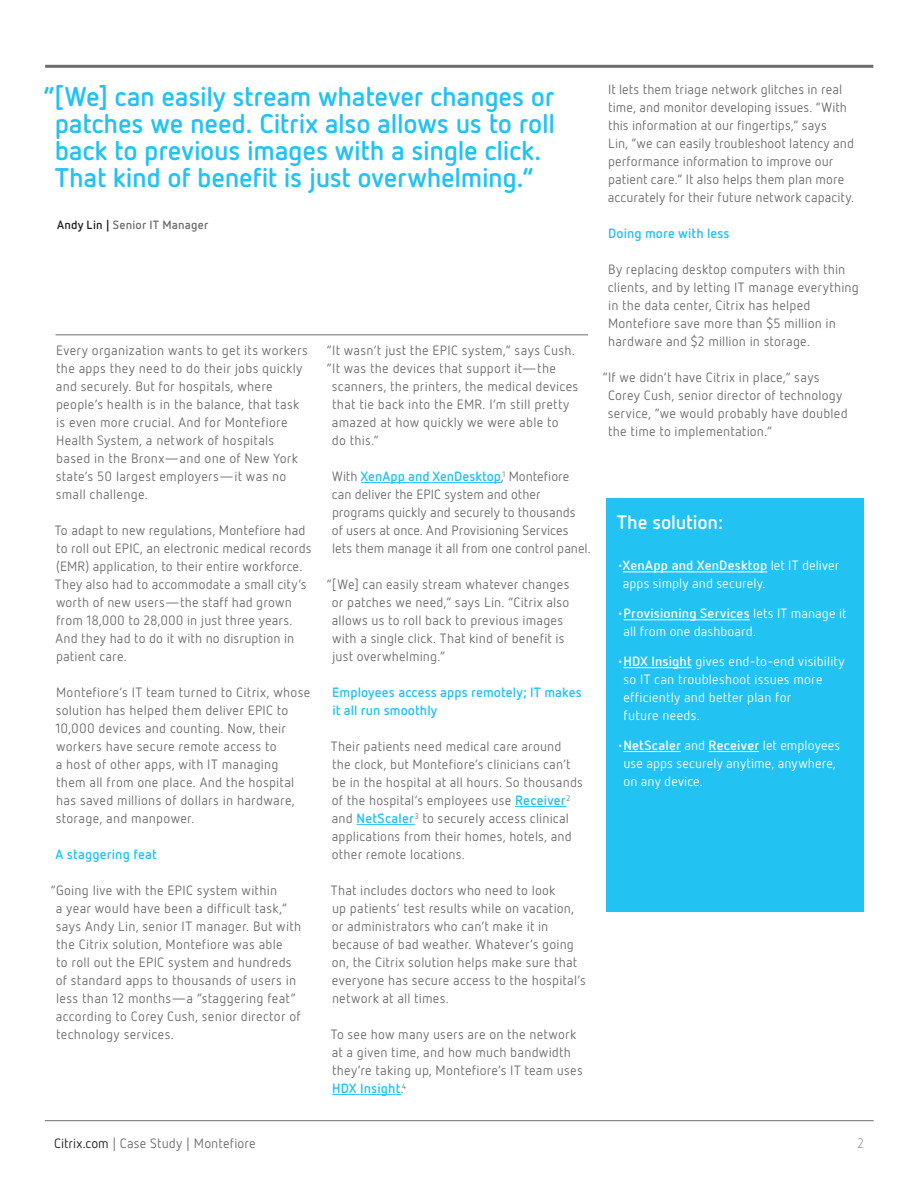
<style>
.page{position:relative;width:918px;height:1188px;background:#fff}
.page>*{position:absolute;margin:0;border:0;box-sizing:border-box;transform-origin:0 0}
.MedQuote_-_LtBlue1{font:700 27px/27px "Netto OT";letter-spacing:-.01em;color:#22c2f3;text-align:center}
.DiagramTitle_-_Wht{font:700 19.5px "Netto OT";letter-spacing:-.01em;color:#fff}
.BodyText_-_70k_-_9_1{font:13.5px/18px "Netto OT";letter-spacing:.015em;color:#6c6d70}
.DiagramListBullet{font:13.5px/18px "Netto OT";letter-spacing:.01em;color:#fff}
.BodyText_-_70k_-_9_1-2{font:700 13.5px/18px "Netto OT";letter-spacing:.01em;color:#22c2f3}
.t1{font:300 13.5px "Netto OT";color:#6c6d70}
.t2{font:700 12px "Netto OT";letter-spacing:.015em;color:#6c6d70}
.s1{color:#231f20}
.s2{font-weight:700;color:#22c2f3}
.s3{font-weight:700}
</style>
<div class="page">
<hr style="left:45px;top:65px;width:828px;height:3px;background:#6c6d70">
<hr style="left:45px;top:1120px;width:829px;height:1px;background:#6c6d70">
<hr style="left:361px;top:482px;width:140px;height:1px;background:#22c2f3">
<hr style="left:515px;top:806px;width:51px;height:1px;background:#22c2f3">
<hr style="left:357px;top:824px;width:58px;height:1px;background:#22c2f3">
<hr style="left:332px;top:1094px;width:69px;height:1px;background:#22c2f3">
<hr style="left:56px;top:334px;width:532px;height:1px;background:#6c6d70">
<div style="left:606px;top:499px;width:258px;height:413px;background:#22c2f3"></div>
<hr style="left:623px;top:571px;width:144px;height:1px;background:#fff">
<hr style="left:624px;top:619px;width:126px;height:1px;background:#fff">
<hr style="left:624px;top:667px;width:68px;height:1px;background:#fff">
<hr style="left:623px;top:751px;width:58px;height:1px;background:#fff">
<hr style="left:709px;top:751px;width:50px;height:1px;background:#fff">
<p class="MedQuote_-_LtBlue1" style="left:44px;top:83px;width:513px">“[We] can easily stream whatever changes or patches we need. Citrix also allows us to roll back to previous images with a single click.<br>That kind of benefit is just overwhelming.”</p>
<p class="t2" style="left:57px;top:218px;width:153px"><span class="s1">Andy Lin |</span> Senior IT Manager</p>
<p class="BodyText_-_70k_-_9_1" style="left:56px;top:341px;width:254px">Every organization wants to get its workers the apps they need to do their jobs quickly and securely. But for hospitals, where people’s health is in the balance, that task is even more crucial. And for Montefiore Health System, a network of hospitals based in the Bronx—and one of New York state’s 50 largest employers—it was no small challenge.</p>
<p class="BodyText_-_70k_-_9_1" style="left:55px;top:521px;width:258px">To adapt to new regulations, Montefiore had to roll out EPIC, an electronic medical records (EMR) application, to their entire workforce.<br>They also had to accommodate a small city’s worth of new users—the staff had grown from 18,000 to 28,000 in just three years.<br>And they had to do it with no disruption in patient care.</p>
<p class="BodyText_-_70k_-_9_1" style="left:55px;top:683px;width:257px">Montefiore’s IT team turned to Citrix, whose solution has helped them deliver EPIC to 10,000 devices and counting. Now, their workers have secure remote access to<br>a host of other apps, with IT managing them all from one place. And the hospital has saved millions of dollars in hardware, storage, and manpower.</p>
<p class="BodyText_-_70k_-_9_1-2" style="left:56px;top:845px;width:103px">A staggering feat</p>
<p class="BodyText_-_70k_-_9_1" style="left:56px;top:881px;width:247px;text-indent:-5px">“Going live with the EPIC system within<br>a year would have been a difficult task,” says Andy Lin, senior IT manager. But with the Citrix solution, Montefiore was able<br>to roll out the EPIC system and hundreds of standard apps to thousands of users in less than 12 months—a “staggering feat” according to Corey Cush, senior director of technology services.</p>
<p class="BodyText_-_70k_-_9_1" style="left:327px;top:341px;width:249px">“It wasn’t just the EPIC system,” says Cush.</p>
<p class="BodyText_-_70k_-_9_1" style="left:327px;top:359px;width:231px">“It was the devices that support it—the</p>
<p class="BodyText_-_70k_-_9_1" style="left:332px;top:377px;width:248px">scanners, the printers, the medical devices</p>
<p class="BodyText_-_70k_-_9_1" style="left:332px;top:395px;width:239px">that tie back into the EMR. I’m still pretty</p>
<p class="BodyText_-_70k_-_9_1" style="left:332px;top:413px;width:228px">amazed at how quickly we were able to</p>
<p class="BodyText_-_70k_-_9_1" style="left:332px;top:431px;width:49px">do this.”</p>
<p class="BodyText_-_70k_-_9_1" style="left:332px;top:467px;width:260px">With <span class="s2">XenApp and XenDesktop</span>,<sup>1</sup> Montefiore can deliver the EPIC system and other programs quickly and securely to thousands<br>of users at once. And Provisioning Services lets them manage it all from one control panel.</p>
<p class="BodyText_-_70k_-_9_1" style="left:332px;top:575px;width:239px;text-indent:-5px">“[We] can easily stream whatever changes or patches we need,” says Lin. “Citrix also allows us to roll back to previous images with a single click. That kind of benefit is just overwhelming.”</p>
<p class="BodyText_-_70k_-_9_1-2" style="left:332px;top:683px;width:251px">Employees access apps remotely; IT makes it all run smoothly</p>
<p class="BodyText_-_70k_-_9_1" style="left:331px;top:737px;width:232px">Their patients need medical care around</p>
<p class="BodyText_-_70k_-_9_1" style="left:332px;top:755px;width:253px">the clock, but Montefiore’s clinicians can’t be in the hospital at all hours. So thousands of the hospital’s employees use <span class="s2">Receiver</span><sup>2 </sup>and <span class="s2">NetScaler</span><sup>3</sup> to securely access clinical applications from their homes, hotels, and other remote locations.</p>
<p class="BodyText_-_70k_-_9_1" style="left:331px;top:881px;width:256px">That includes doctors who need to look<br>up patients’ test results while on vacation, or administrators who can’t make it in because of bad weather. Whatever’s going on, the Citrix solution helps make sure that everyone has secure access to the hospital’s network at all times.</p>
<p class="BodyText_-_70k_-_9_1" style="left:331px;top:1025px;width:253px">To see how many users are on the network at a given time, and how much bandwidth they’re taking up, Montefiore’s IT team uses <span class="s2">HDX Insight</span>.<sup>4</sup></p>
<p class="BodyText_-_70k_-_9_1" style="left:608px;top:80px;width:248px">It lets them triage network glitches in real time, and monitor developing issues. “With this information at our fingertips,” says<br>Lin, “we can easily troubleshoot latency and performance information to improve our patient care.” It also helps them plan more accurately for their future network capacity.</p>
<p class="BodyText_-_70k_-_9_1-2" style="left:608px;top:224px;width:123px">Doing more with less</p>
<p class="BodyText_-_70k_-_9_1" style="left:608px;top:260px;width:253px">By replacing desktop computers with thin clients, and by letting IT manage everything in the data center, Citrix has helped Montefiore save more than $5 million in hardware and $2 million in storage.</p>
<p class="BodyText_-_70k_-_9_1" style="left:608px;top:368px;width:242px;text-indent:-5px">“If we didn’t have Citrix in place,” says Corey Cush, senior director of technology service, “we would probably have doubled the time to implementation.”</p>
<p class="DiagramTitle_-_Wht" style="left:617px;top:510px;width:108px">The solution:</p>
<p class="DiagramListBullet" style="left:623px;top:556px;width:218px;text-indent:-6px">•<span class="s3">XenApp and XenDesktop</span> let IT deliver apps simply and securely.</p>
<p class="DiagramListBullet" style="left:624px;top:604px;width:224px;text-indent:-7px">•<span class="s3">Provisioning Services</span> lets IT manage it all from one dashboard.</p>
<p class="DiagramListBullet" style="left:624px;top:652px;width:223px;text-indent:-7px">•<span class="s3">HDX Insight</span> gives end-to-end visibility so IT can troubleshoot issues more efficiently and better plan for<br>future needs.</p>
<p class="DiagramListBullet" style="left:623px;top:736px;width:218px;text-indent:-7px">•<span class="s3">NetScaler</span> and <span class="s3">Receiver</span> let employees use apps securely anytime, anywhere, on any device.</p>
<p class="BodyText_-_70k_-_9_1" style="left:54px;top:1134px;width:203px"><span class="s1">Citrix.com</span> | Case Study | Montefiore</p>
<p class="t1" style="left:857px;top:1135px;width:8px">2</p>
</div>
